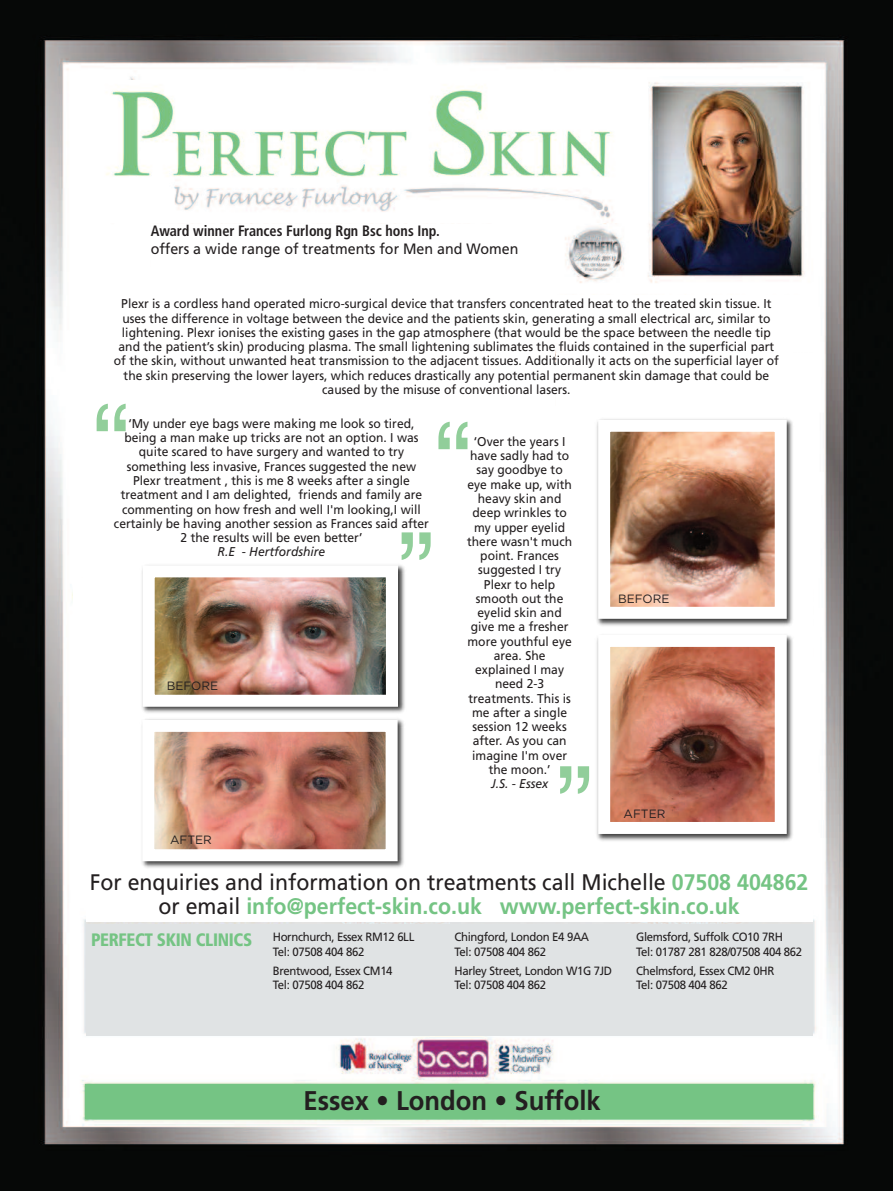
<style>
.page{position:relative;width:893px;height:1191px;background:#fff}
.page>*{position:absolute;margin:0;border:0;box-sizing:border-box;transform-origin:0 0}
.t1{font:108px "Helvetica";color:#91ce9a}
.t2{font:700 27px "Frutiger";color:#231f20;scale:.95 1}
.t3{font:22.5px/24px "Frutiger";color:#231f20;text-align:center;scale:.95 1}
.t4{font:15px "Frutiger";color:#231f20;scale:.95 1}
.t5{font:700 condensed 15px "Frutiger";color:#231f20;scale:.95 1}
.t6{font:12.75px/14.2px "Frutiger";color:#231f20;text-align:center;scale:.95 1}
.t7{font:italic 12.75px "Frutiger";color:#231f20;scale:.95 1}
.t8{font:12px/14.4px "Frutiger";letter-spacing:-.03em;color:#231f20;scale:.95 1}
.t9{font:12px "Gotham";color:#231f20}
.s1{font-weight:700;color:#75c484}
.s2{font-weight:900;font-stretch:condensed;font-size:18px;color:#75c484}
</style>
<div class="page">
<img style="left:0;top:0;width:893px;height:1191px">
<div style="left:80px;top:295px;width:729px;height:47px;background:#fff"></div>
<div style="left:74px;top:267px;width:481px;height:181px;background:#fff"></div>
<div style="left:73px;top:578px;width:740px;height:273px;background:#fff"></div>
<div style="left:556px;top:353px;width:260px;height:183px;background:#fff"></div>
<div style="left:83px;top:407px;width:732px;height:175px;background:#fff"></div>
<div style="left:151px;top:224px;width:381px;height:49px;background:#fff"></div>
<div style="left:86px;top:923px;width:726px;height:112px;background:#e0e3e4"></div>
<div style="left:85px;top:1083px;width:727px;height:35px;background:#75c484"></div>
<img style="left:72px;top:80px;width:575px;height:142px">
<img style="left:596px;top:419px;width:197px;height:414px">
<img style="left:611px;top:433px;width:163px;height:173px">
<div style="left:598px;top:420px;width:189px;height:199px;border:12px solid #fff"></div>
<div style="left:86px;top:833px;width:734px;height:49px;background:#fff"></div>
<div style="left:86px;top:873px;width:726px;height:49px;background:#fff"></div>
<img style="left:142px;top:565px;width:263px;height:148px">
<img style="left:156px;top:578px;width:229px;height:116px">
<div style="left:143px;top:565px;width:255px;height:142px;border:12px solid #fff"></div>
<img style="left:142px;top:719px;width:262px;height:149px">
<img style="left:155px;top:733px;width:230px;height:115px">
<div style="left:142px;top:720px;width:256px;height:141px;border:12px solid #fff"></div>
<img style="left:611px;top:648px;width:163px;height:173px">
<div style="left:598px;top:635px;width:189px;height:199px;border:12px solid #fff"></div>
<p class="t5" style="left:151px;top:224px;width:306px">Award winner Frances Furlong Rgn Bsc hons Inp.</p>
<p class="t4" style="left:151px;top:242px;width:388px">offers a wide range of treatments for Men and Women</p>
<p class="t6" style="left:114px;top:298px;width:702px">Plexr is a cordless hand operated micro-surgical device that transfers concentrated heat to the treated skin tissue. It uses the difference in voltage between the device and the patients skin, generating a small electrical arc, similar to lightening. Plexr ionises the existing gases in the gap atmosphere (that would be the space between the needle tip and the patient’s skin) producing plasma. The small lightening sublimates the fluids contained in the superficial part of the skin, without unwanted heat transmission to the adjacent tissues. Additionally it acts on the superficial layer of the skin preserving the lower layers, which reduces drastically any potential permanent skin damage that could be caused by the misuse of conventional lasers.</p>
<h1 class="t1" style="left:93px;top:381px;width:37px">“</h1>
<p class="t6" style="left:114px;top:417px;width:333px">‘My under eye bags were making me look so tired, being a man make up tricks are not an option. I was quite scared to have surgery and wanted to try something less invasive, Frances suggested the new Plexr treatment , this is me 8 weeks after a single treatment and I am delighted, friends and family are commenting on how fresh and well I'm looking,I will certainly be having another session as Frances said after 2 the results will be even better’</p>
<p class="t7" style="left:218px;top:547px;width:115px">R.E - Hertfordshire</p>
<h1 class="t1" style="left:434px;top:399px;width:37px">“</h1>
<p class="t6" style="left:467px;top:435px;width:112px">‘Over the years I have sadly had to say goodbye to eye make up, with heavy skin and deep wrinkles to my upper eyelid there wasn't much point. Frances suggested I try<br>Plexr to help smooth out the eyelid skin and give me a fresher more youthful eye area. She explained I may need 2-3 treatments. This is me after a single session 12 weeks after. As you can imagine I'm over the moon.’</p>
<p class="t7" style="left:491px;top:778px;width:62px">J.S. - Essex</p>
<h1 class="t1" style="left:397px;top:509px;width:37px">”</h1>
<p class="t9" style="left:167px;top:682px;width:53px">BEFORE</p>
<h1 class="t1" style="left:556px;top:743px;width:37px">”</h1>
<p class="t9" style="left:170px;top:835px;width:43px">AFTER</p>
<p class="t9" style="left:618px;top:595px;width:53px">BEFORE</p>
<p class="t9" style="left:623px;top:809px;width:43px">AFTER</p>
<h3 class="t3" style="left:90px;top:871px;width:758px">For enquiries and information on treatments call Michelle <span class="s1">07508 404862 </span>or email <span class="s1">info@perfect-skin.co.uk www.perfect-skin.co.uk</span></h3>
<p class="t8" style="left:273px;top:930px;width:151px;text-indent:-182px"><span class="s2">PERFECT SKIN CLINICS</span> Hornchurch, Essex RM12 6LL<br>Tel: 07508 404 862</p>
<p class="t8" style="left:273px;top:964px;width:128px">Brentwood, Essex CM14<br>Tel: 07508 404 862</p>
<p class="t8" style="left:454px;top:930px;width:143px">Chingford, London E4 9AA<br>Tel: 07508 404 862</p>
<p class="t8" style="left:454px;top:964px;width:167px">Harley Street, London W1G 7JD<br>Tel: 07508 404 862</p>
<p class="t8" style="left:636px;top:930px;width:176px">Glemsford, Suffolk CO10 7RH<br>Tel: 01787 281 828/07508 404 862</p>
<p class="t8" style="left:636px;top:964px;width:147px">Chelmsford, Essex CM2 0HR<br>Tel: 07508 404 862</p>
<h2 class="t2" style="left:303px;top:1090px;width:315px">Essex • London • Suffolk</h2>
</div>
